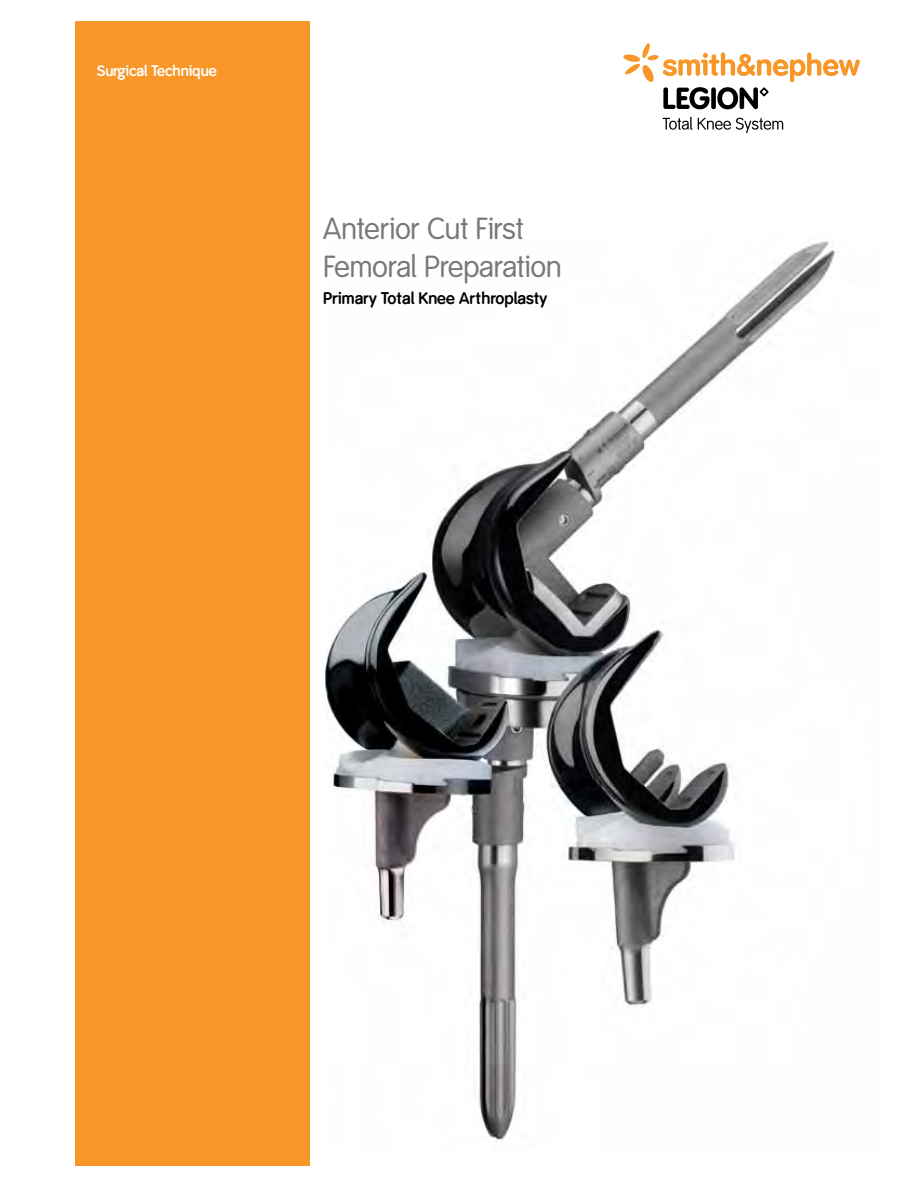
<style>
.page{position:relative;width:918px;height:1188px;background:#fff}
.page>*{position:absolute;margin:0;border:0;box-sizing:border-box;transform-origin:0 0}
.t1{font:30px/37.5px "Smith&Nephew";color:#77787b}
.t2{font:700 16.5px "Smith&Nephew";color:#000}
.t3{font:700 15px "Smith&Nephew";color:#fff}
</style>
<div class="page">
<div style="left:76px;top:22px;width:234px;height:1144px;background:#f89728"></div>
<svg style="left:662px;top:117px;width:30px;height:13px"></svg>
<svg style="left:698px;top:118px;width:85px;height:15px"></svg>
<svg style="left:623px;top:43px;width:237px;height:66px"></svg>
<img style="left:326px;top:240px;width:509px;height:900px">
<p class="t3" style="left:97px;top:62px;width:121px">Surgical Technique</p>
<p class="t1" style="left:323px;top:211px;width:240px">Anterior Cut First<br>Femoral Preparation</p>
<p class="t2" style="left:323px;top:288px;width:226px">Primary Total Knee Arthroplasty</p>
</div>
